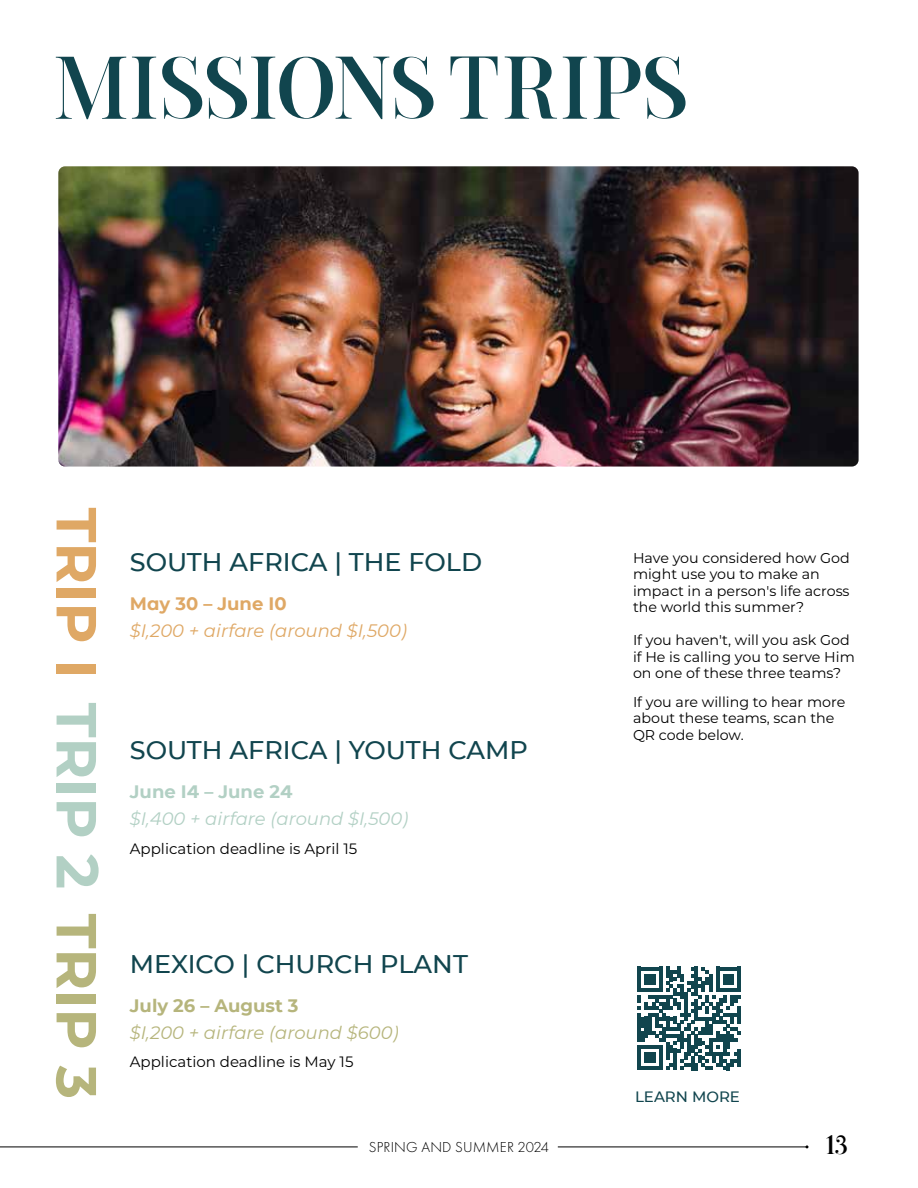
<style>
.page{position:relative;width:918px;height:1188px;background:#fff}
.page>*{position:absolute;margin:0;border:0;box-sizing:border-box;transform-origin:0 0}
.t1{font:88.5px "Dalglish";letter-spacing:.01em;color:#11454e}
.t2{font:700 56.4px "CMG Sans";color:#dfa865}
.t3{font:27px "Dalglish";color:#000}
.t4{font:500 25.5px "CMG Sans";color:#11454e}
.t5{font:italic 18px "CMG Sans";color:#dfa865}
.t6{font:italic 18px "CMG Sans";color:#b2d0c4}
.t7{font:italic 18px "CMG Sans";color:#b6b57c}
.t8{font:700 18px "CMG Sans";color:#b6b57c}
.t9{font:700 18px "CMG Sans";color:#b2d0c4}
.t10{font:700 18px "CMG Sans";color:#dfa865}
.t11{font:15px "Montserrat";color:#000}
.t12{font:300 15px "Futura PT";letter-spacing:.01em;color:#000}
.t13{font:500 15px "CMG Sans";color:#11454e}
.t14{font:14.25px/16.5px "Montserrat";color:#000}
.s1{color:#b2d0c4}
.s2{font-size:59.1px;color:#b2d0c4}
.s3{color:#b6b57c}
</style>
<div class="page">
<svg style="left:638px;top:967px;width:103px;height:103px"></svg>
<hr style="left:737px;top:1049px;width:4px;height:18px;background:#11454e">
<img style="left:58px;top:166px;width:801px;height:301px">
<hr style="left:0;top:1147px;width:358px;height:1px;background:#000">
<hr style="left:558px;top:1147px;width:249px;height:1px;background:#000">
<h1 class="t1" style="left:55px;top:36px;width:634px">MISSIONS TRIPS</h1>
<h2 class="t2" style="left:117px;top:508px;width:593px;rotate:90deg">TRIP 1 <span class="s1">TRIP</span> <span class="s2">2</span> <span class="s3">TRIP 3</span></h2>
<h3 class="t4" style="left:130px;top:544px;width:354px">SOUTH AFRICA | THE FOLD</h3>
<p class="t10" style="left:130px;top:591px;width:158px">May 30 – June 10</p>
<p class="t5" style="left:130px;top:618px;width:279px">$1,200 + airfare (around $1,500)</p>
<h3 class="t4" style="left:130px;top:732px;width:399px">SOUTH AFRICA | YOUTH CAMP</h3>
<p class="t9" style="left:130px;top:779px;width:164px">June 14 – June 24</p>
<p class="t6" style="left:130px;top:806px;width:280px">$1,400 + airfare (around $1,500)</p>
<p class="t11" style="left:130px;top:838px;width:229px">Application deadline is April 15</p>
<h3 class="t4" style="left:130px;top:946px;width:340px">MEXICO | CHURCH PLANT</h3>
<p class="t8" style="left:130px;top:993px;width:170px">July 26 – August 3</p>
<p class="t7" style="left:130px;top:1020px;width:270px">$1,200 + airfare (around $600)</p>
<p class="t11" style="left:130px;top:1052px;width:225px">Application deadline is May 15</p>
<p class="t14" style="left:633px;top:549px;width:218px">Have you considered how God might use you to make an impact in a person's life across the world this summer?</p>
<p class="t14" style="left:633px;top:631px;width:223px">If you haven't, will you ask God if He is calling you to serve Him on one of these three teams?</p>
<p class="t14" style="left:633px;top:693px;width:214px">If you are willing to hear more about these teams, scan the<br>QR code below.</p>
<p class="t13" style="left:635px;top:1086px;width:106px">LEARN MORE</p>
<p class="t12" style="left:369px;top:1139px;width:182px">SPRING AND SUMMER 2024</p>
<h3 class="t3" style="left:826px;top:1129px;width:23px">13</h3>
</div>
